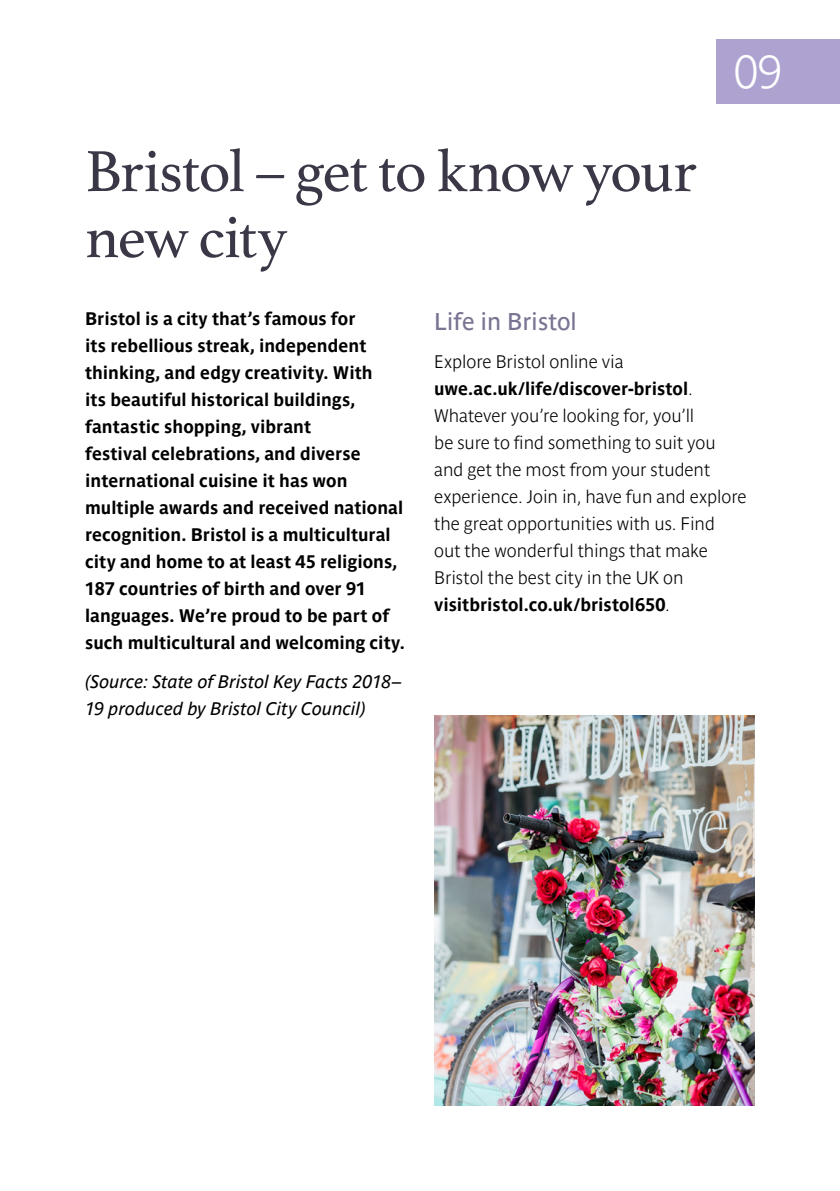
<style>
.page{position:relative;width:840px;height:1191px;background:#fff}
.page>*{position:absolute;margin:0;border:0;box-sizing:border-box;transform-origin:0 0}
.t1{font:61px/66px "Athelas";letter-spacing:-.025em;color:#3b3747}
.t2{font:700 45.6px "Parisine Pro Clair";color:#fff}
.t3{font:24px "Parisine Pro";color:#7a7392}
.t4{font:700 18px/27px "Parisine Pro";color:#000}
.t5{font:700 18px/27px "Parisine Pro Clair";color:#000}
.t6{font:italic 18px/27px "Parisine Pro";color:#000}
.s1{font-family:"Parisine Pro Clair"}
</style>
<div class="page">
<img style="left:434px;top:715px;width:320px;height:391px">
<div style="left:715px;top:39px;width:124px;height:65px;background:#ada2d0"></div>
<h1 class="t1" style="left:85px;top:141px;width:612px">Bristol – get to know your new city</h1>
<h2 class="t2" style="left:733px;top:38px;width:49px">09</h2>
<p class="t4" style="left:85px;top:304px;width:321px">Bristol is a city that’s famous for<br>its rebellious streak, independent thinking, and edgy creativity. With<br>its beautiful historical buildings, fantastic shopping, vibrant<br>festival celebrations, and diverse international cuisine it has won multiple awards and received national recognition. Bristol is a multicultural city and home to at least 45 religions, 187 countries of birth and over 91 languages. We’re proud to be part of such multicultural and welcoming city.</p>
<p class="t6" style="left:85px;top:666px;width:318px">(Source: State of Bristol Key Facts 2018–<br>19 produced by Bristol City Council)</p>
<h3 class="t3" style="left:434px;top:303px;width:144px">Life in Bristol</h3>
<p class="t5" style="left:434px;top:346px;width:191px">Explore Bristol online via</p>
<p class="t4" style="left:434px;top:373px;width:260px">uwe.ac.uk/life/discover-bristol<span class="s1">.</span></p>
<p class="t5" style="left:434px;top:400px;width:314px">Whatever you’re looking for, you’ll<br>be sure to find something to suit you and get the most from your student experience. Join in, have fun and explore the great opportunities with us. Find<br>out the wonderful things that make Bristol the best city in the UK on</p>
<p class="t4" style="left:434px;top:589px;width:237px">visitbristol.co.uk/bristol650<span class="s1">.</span></p>
</div>
